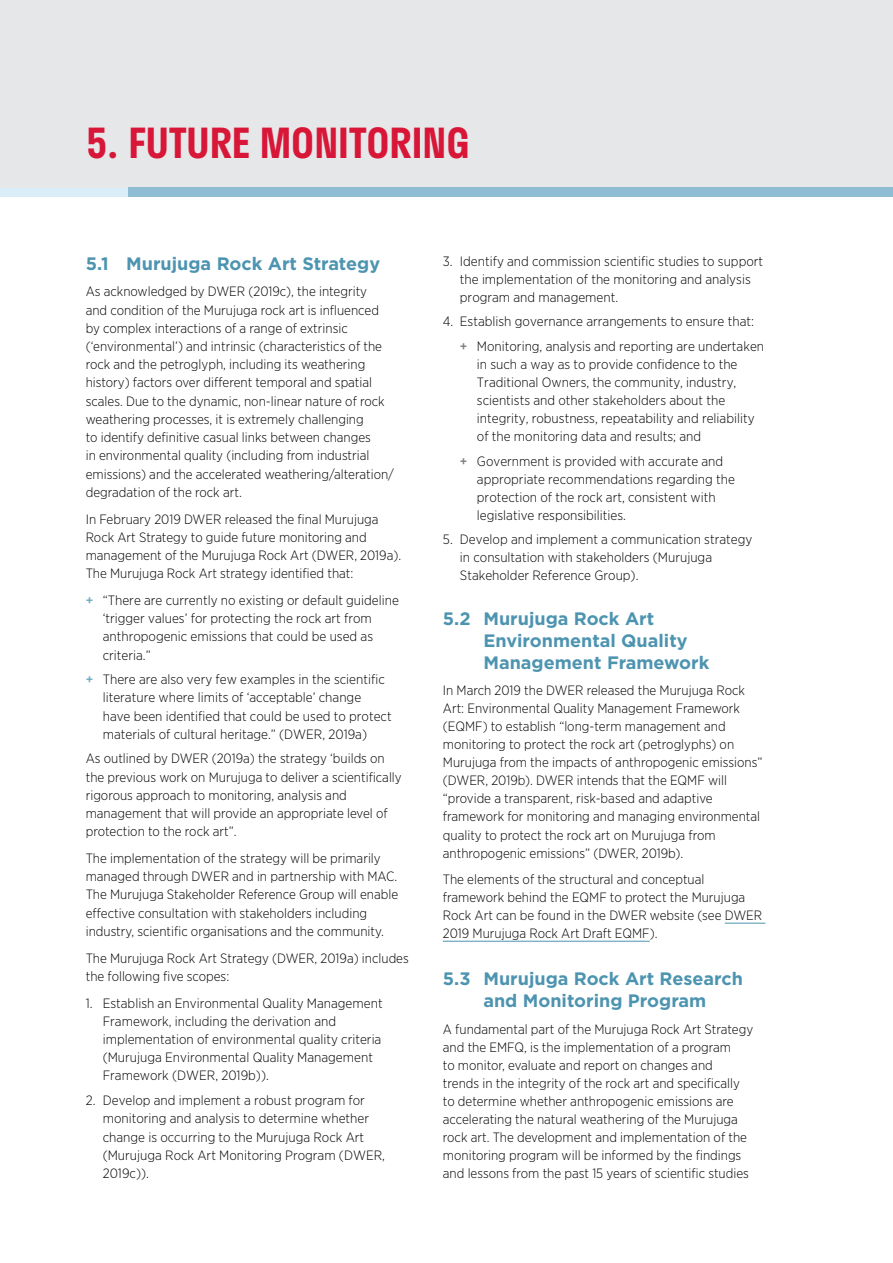
<style>
.page{position:relative;width:893px;height:1263px;background:#fff}
.page>*{position:absolute;margin:0;border:0;box-sizing:border-box;transform-origin:0 0}
.t1{font:600 40.5px "Stratos";color:#d71638}
.t2{font:700 18px/21.6px "Gotham";color:#4d94b0}
.t3{font:300 13.5px/18.3px "Gotham Narrow";color:#000}
.s1{font-weight:500;color:#6faac4}
.s2{font-weight:500;color:#808285}
</style>
<div class="page">
<div style="left:0;top:188px;width:653px;height:9px;background:#d9eef9"></div>
<div style="left:0;top:0;width:893px;height:188px;background:#e6e7e8"></div>
<div style="left:129px;top:188px;width:764px;height:9px;background:#8fbed4"></div>
<hr style="left:725px;top:923px;width:40px;height:1px;background:#4d94b0">
<hr style="left:443px;top:941px;width:207px;height:1px;background:#4d94b0">
<h1 class="t1" style="left:86px;top:110px;width:385px">5. FUTURE MONITORING</h1>
<h2 class="t2" style="left:86px;top:252px;width:296px">5.1 Murujuga Rock Art Strategy</h2>
<p class="t3" style="left:86px;top:282px;width:310px">As acknowledged by DWER (2019c), the integrity<br>and condition of the Murujuga rock art is influenced by complex interactions of a range of extrinsic (‘environmental’) and intrinsic (characteristics of the rock and the petroglyph, including its weathering history) factors over different temporal and spatial scales. Due to the dynamic, non-linear nature of rock weathering processes, it is extremely challenging<br>to identify definitive casual links between changes<br>in environmental quality (including from industrial emissions) and the accelerated weathering/alteration/ degradation of the rock art.</p>
<p class="t3" style="left:86px;top:509px;width:317px">In February 2019 DWER released the final Murujuga Rock Art Strategy to guide future monitoring and management of the Murujuga Rock Art (DWER, 2019a).<br>The Murujuga Rock Art strategy identified that:</p>
<p class="t3" style="left:103px;top:591px;width:298px;text-indent:-17px"><span class="s1">+</span> “There are currently no existing or default guideline ‘trigger values’ for protecting the rock art from anthropogenic emissions that could be used as criteria.”</p>
<p class="t3" style="left:103px;top:670px;width:290px;text-indent:-17px"><span class="s1">+</span> There are also very few examples in the scientific literature where limits of ‘acceptable’ change have been identified that could be used to protect materials of cultural heritage.” (DWER, 2019a)</p>
<p class="t3" style="left:86px;top:749px;width:318px">As outlined by DWER (2019a) the strategy ‘builds on the previous work on Murujuga to deliver a scientifically rigorous approach to monitoring, analysis and management that will provide an appropriate level of protection to the rock art”.</p>
<p class="t3" style="left:86px;top:849px;width:314px">The implementation of the strategy will be primarily managed through DWER and in partnership with MAC.<br>The Murujuga Stakeholder Reference Group will enable effective consultation with stakeholders including industry, scientific organisations and the community.</p>
<p class="t3" style="left:86px;top:948px;width:325px">The Murujuga Rock Art Strategy (DWER, 2019a) includes the following five scopes:</p>
<p class="t3" style="left:103px;top:993px;width:281px;text-indent:-17px">1. Establish an Environmental Quality Management Framework, including the derivation and implementation of environmental quality criteria (Murujuga Environmental Quality Management Framework (DWER, 2019b)).</p>
<p class="t3" style="left:103px;top:1091px;width:284px;text-indent:-17px">2. Develop and implement a robust program for monitoring and analysis to determine whether change is occurring to the Murujuga Rock Art (Murujuga Rock Art Monitoring Program (DWER, 2019c)).</p>
<p class="t3" style="left:460px;top:252px;width:305px;text-indent:-17px">3. Identify and commission scientific studies to support the implementation of the monitoring and analysis program and management.</p>
<p class="t3" style="left:460px;top:309px;width:306px;line-height:24.5px;text-indent:-17px">4. Establish governance arrangements to ensure that: <span class="s2">+</span> Monitoring, analysis and reporting are undertaken</p>
<p class="t3" style="left:477px;top:355px;width:279px">in such a way as to provide confidence to the Traditional Owners, the community, industry, scientists and other stakeholders about the integrity, robustness, repeatability and reliability of the monitoring data and results; and</p>
<p class="t3" style="left:477px;top:451px;width:259px;text-indent:-17px"><span class="s2">+</span> Government is provided with accurate and appropriate recommendations regarding the protection of the rock art, consistent with legislative responsibilities.</p>
<p class="t3" style="left:460px;top:530px;width:294px;text-indent:-17px">5. Develop and implement a communication strategy in consultation with stakeholders (Murujuga<br>Stakeholder Reference Group).</p>
<h2 class="t2" style="left:483px;top:608px;width:227px;text-indent:-40px">5.2 Murujuga Rock Art<br>Environmental Quality<br>Management Framework</h2>
<p class="t3" style="left:443px;top:681px;width:321px">In March 2019 the DWER released the Murujuga Rock Art: Environmental Quality Management Framework (EQMF) to establish “long-term management and monitoring to protect the rock art (petroglyphs) on Murujuga from the impacts of anthropogenic emissions” (DWER, 2019b). DWER intends that the EQMF will “provide a transparent, risk-based and adaptive framework for monitoring and managing environmental quality to protect the rock art on Murujuga from anthropogenic emissions” (DWER, 2019b).</p>
<p class="t3" style="left:443px;top:870px;width:321px">The elements of the structural and conceptual framework behind the EQMF to protect the Murujuga Rock Art can be found in the DWER website (see DWER 2019 Murujuga Rock Art Draft EQMF).</p>
<h2 class="t2" style="left:443px;top:968px;width:302px;text-align:center">5.3 Murujuga Rock Art Research and Monitoring Program</h2>
<p class="t3" style="left:443px;top:1019px;width:312px">A fundamental part of the Murujuga Rock Art Strategy and the EMFQ, is the implementation of a program<br>to monitor, evaluate and report on changes and<br>trends in the integrity of the rock art and specifically to determine whether anthropogenic emissions are accelerating the natural weathering of the Murujuga rock art. The development and implementation of the monitoring program will be informed by the findings and lessons from the past 15 years of scientific studies</p>
</div>
